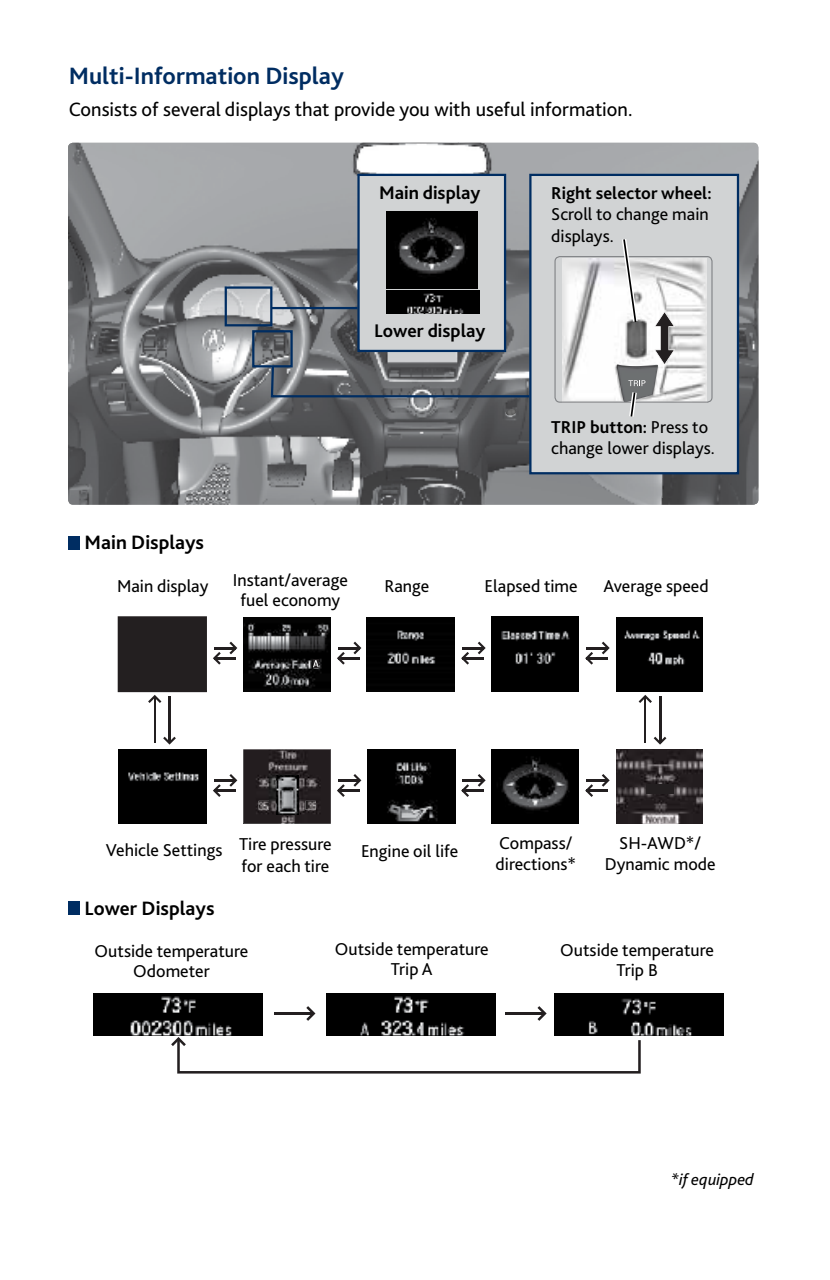
<style>
.page{position:relative;width:830px;height:1280px;background:#fff}
.page>*{position:absolute;margin:0;border:0;box-sizing:border-box;transform-origin:0 0}
.t1{font:700 24.75px "Bliss 2";color:#002d62}
.t2{font:20.25px "Bliss 2";color:#000}
.t3{font:700 20.25px "Bliss 2";color:#000}
.t4{font:700 19.12px "Bliss 2";color:#000}
.t5{font:18px/21.4px "Bliss 2";color:#000;text-align:center}
.t6{font:700 18px "Bliss 2";color:#000}
.t7{font:italic 16.88px "Bliss 2";color:#000}
.s1{font-weight:700}
</style>
<div class="page">
<img style="left:68px;top:143px;width:690px;height:362px">
<svg style="left:435px;top:468px;width:19px;height:14px"></svg>
<svg style="left:137px;top:451px;width:23px;height:42px"></svg>
<img style="left:756px;top:186px;width:2px;height:318px">
<div style="left:252px;top:330px;width:41px;height:37px;border:2px solid #002d62"></div>
<div style="left:225px;top:286px;width:47px;height:40px;border:2px solid #002d62"></div>
<div style="left:530px;top:175px;width:208px;height:298px;background:#d1d3d4"></div>
<div style="left:529px;top:174px;width:210px;height:300px;border:2px solid #002d62"></div>
<div style="left:358px;top:175px;width:147px;height:176px;background:#d1d3d4"></div>
<div style="left:357px;top:174px;width:149px;height:178px;border:2px solid #002d62"></div>
<hr style="left:272px;top:307px;width:85px;height:2px;background:#002d62">
<div style="left:555px;top:257px;width:157px;height:145px;background:linear-gradient(to bottom,#d1d3d4,#d1d3d4);border-radius:5px"></div>
<img style="left:563px;top:258px;width:143px;height:143px">
<svg style="left:654px;top:311px;width:21px;height:54px"></svg>
<img style="left:617px;top:364px;width:41px;height:37px">
<div style="left:554px;top:256px;width:158px;height:147px;border:1px solid #808285;border-radius:5px"></div>
<div style="left:69px;top:536px;width:11px;height:13px;background:#002d62"></div>
<svg style="left:619px;top:239px;width:21px;height:87px"></svg>
<svg style="left:626px;top:380px;width:19px;height:37px"></svg>
<img style="left:387px;top:211px;width:91px;height:77px">
<img style="left:616px;top:617px;width:87px;height:74px">
<img style="left:491px;top:749px;width:88px;height:75px">
<img style="left:491px;top:617px;width:88px;height:74px">
<img style="left:367px;top:617px;width:87px;height:74px">
<img style="left:243px;top:617px;width:88px;height:74px">
<svg style="left:313px;top:660px;width:6px;height:7px"></svg>
<img style="left:118px;top:749px;width:88px;height:75px">
<svg style="left:229px;top:642px;width:8px;height:12px"></svg>
<hr style="left:214px;top:647px;width:22px;height:2px;background:#231f20">
<svg style="left:213px;top:652px;width:8px;height:13px"></svg>
<hr style="left:214px;top:657px;width:22px;height:2px;background:#231f20">
<svg style="left:353px;top:642px;width:8px;height:12px"></svg>
<hr style="left:338px;top:647px;width:22px;height:2px;background:#231f20">
<svg style="left:337px;top:652px;width:8px;height:13px"></svg>
<hr style="left:338px;top:657px;width:22px;height:2px;background:#231f20">
<svg style="left:478px;top:642px;width:8px;height:12px"></svg>
<hr style="left:463px;top:647px;width:21px;height:2px;background:#231f20">
<svg style="left:461px;top:652px;width:8px;height:13px"></svg>
<hr style="left:463px;top:657px;width:21px;height:2px;background:#231f20">
<svg style="left:602px;top:642px;width:8px;height:12px"></svg>
<hr style="left:587px;top:647px;width:21px;height:2px;background:#231f20">
<svg style="left:585px;top:652px;width:8px;height:13px"></svg>
<hr style="left:587px;top:657px;width:21px;height:2px;background:#231f20">
<svg style="left:229px;top:774px;width:8px;height:13px"></svg>
<hr style="left:214px;top:779px;width:22px;height:2px;background:#231f20">
<svg style="left:213px;top:784px;width:8px;height:13px"></svg>
<hr style="left:214px;top:789px;width:22px;height:3px;background:#231f20">
<svg style="left:353px;top:774px;width:8px;height:13px"></svg>
<hr style="left:338px;top:779px;width:22px;height:2px;background:#231f20">
<svg style="left:337px;top:784px;width:8px;height:13px"></svg>
<hr style="left:338px;top:789px;width:22px;height:3px;background:#231f20">
<svg style="left:478px;top:774px;width:8px;height:13px"></svg>
<hr style="left:463px;top:779px;width:21px;height:2px;background:#231f20">
<svg style="left:461px;top:784px;width:8px;height:13px"></svg>
<hr style="left:463px;top:789px;width:21px;height:3px;background:#231f20">
<svg style="left:602px;top:774px;width:8px;height:13px"></svg>
<hr style="left:587px;top:779px;width:21px;height:2px;background:#231f20">
<svg style="left:585px;top:784px;width:8px;height:13px"></svg>
<hr style="left:587px;top:789px;width:21px;height:3px;background:#231f20">
<svg style="left:638px;top:695px;width:14px;height:8px"></svg>
<hr style="left:644px;top:696px;width:2px;height:47px;background:#231f20">
<svg style="left:654px;top:737px;width:12px;height:7px"></svg>
<hr style="left:659px;top:696px;width:2px;height:47px;background:#231f20">
<svg style="left:118px;top:616px;width:89px;height:87px;background:#3d393a"></svg>
<hr style="left:154px;top:696px;width:2px;height:47px;background:#231f20">
<svg style="left:163px;top:737px;width:13px;height:7px"></svg>
<hr style="left:168px;top:696px;width:3px;height:47px;background:#231f20">
<img style="left:367px;top:749px;width:88px;height:75px">
<img style="left:616px;top:749px;width:86px;height:75px">
<div style="left:646px;top:784px;width:27px;height:10px;background:#231f20"></div>
<img style="left:244px;top:749px;width:87px;height:74px">
<img style="left:277px;top:775px;width:21px;height:39px">
<img style="left:259px;top:801px;width:57px;height:8px">
<svg style="left:171px;top:1037px;width:470px;height:36px"></svg>
<svg style="left:537px;top:1006px;width:10px;height:15px"></svg>
<hr style="left:505px;top:1012px;width:40px;height:3px;background:#231f20">
<svg style="left:306px;top:1006px;width:9px;height:15px"></svg>
<hr style="left:274px;top:1012px;width:40px;height:3px;background:#231f20">
<img style="left:93px;top:993px;width:170px;height:42px">
<img style="left:326px;top:993px;width:170px;height:42px">
<img style="left:554px;top:993px;width:170px;height:42px">
<div style="left:69px;top:901px;width:11px;height:13px;background:#002d62"></div>
<img style="left:387px;top:291px;width:92px;height:23px">
<svg style="left:132px;top:364px;width:399px;height:75px;background:#6d7073"></svg>
<h1 class="t1" style="left:69px;top:61px;width:277px">Multi-Information Display</h1>
<p class="t2" style="left:69px;top:96px;width:565px">Consists of several displays that provide you with useful information.</p>
<p class="t4" style="left:379px;top:180px;width:103px">Main display</p>
<p class="t4" style="left:374px;top:319px;width:113px">Lower display</p>
<p class="t6" style="left:551px;top:182px;width:162px">Right selector wheel:</p>
<p class="t5" style="left:551px;top:203px;width:159px;text-align:left">Scroll to change main displays.</p>
<p class="t3" style="left:85px;top:530px;width:121px">Main Displays</p>
<p class="t5" style="left:117px;top:575px;width:93px">Main display</p>
<p class="t5" style="left:233px;top:569px;width:117px;line-height:20.2px">Instant/average fuel economy</p>
<p class="t5" style="left:384px;top:575px;width:46px">Range</p>
<p class="t5" style="left:551px;top:415px;width:165px;text-align:left"><span class="s1">TRIP button:</span> Press to change lower displays.</p>
<p class="t5" style="left:485px;top:575px;width:95px">Elapsed time</p>
<p class="t5" style="left:603px;top:575px;width:107px">Average speed</p>
<p class="t5" style="left:106px;top:839px;width:118px">Vehicle Settings</p>
<p class="t3" style="left:85px;top:895px;width:131px">Lower Displays</p>
<p class="t5" style="left:239px;top:833px;width:94px;text-align:left">Tire pressure for each tire</p>
<p class="t5" style="left:361px;top:839px;width:99px">Engine oil life</p>
<p class="t5" style="left:495px;top:831px;width:82px;text-align:left">Compass/ directions*</p>
<p class="t5" style="left:605px;top:831px;width:112px">SH-AWD*/<br>Dynamic mode</p>
<p class="t5" style="left:95px;top:940px;width:155px;line-height:20.2px">Outside temperature<br>Odometer</p>
<p class="t5" style="left:335px;top:938px;width:155px;line-height:20.2px">Outside temperature<br>Trip A</p>
<p class="t5" style="left:560px;top:939px;width:155px;line-height:20.2px">Outside temperature<br>Trip B</p>
<p class="t7" style="left:671px;top:1169px;width:84px">*if equipped</p>
</div>
